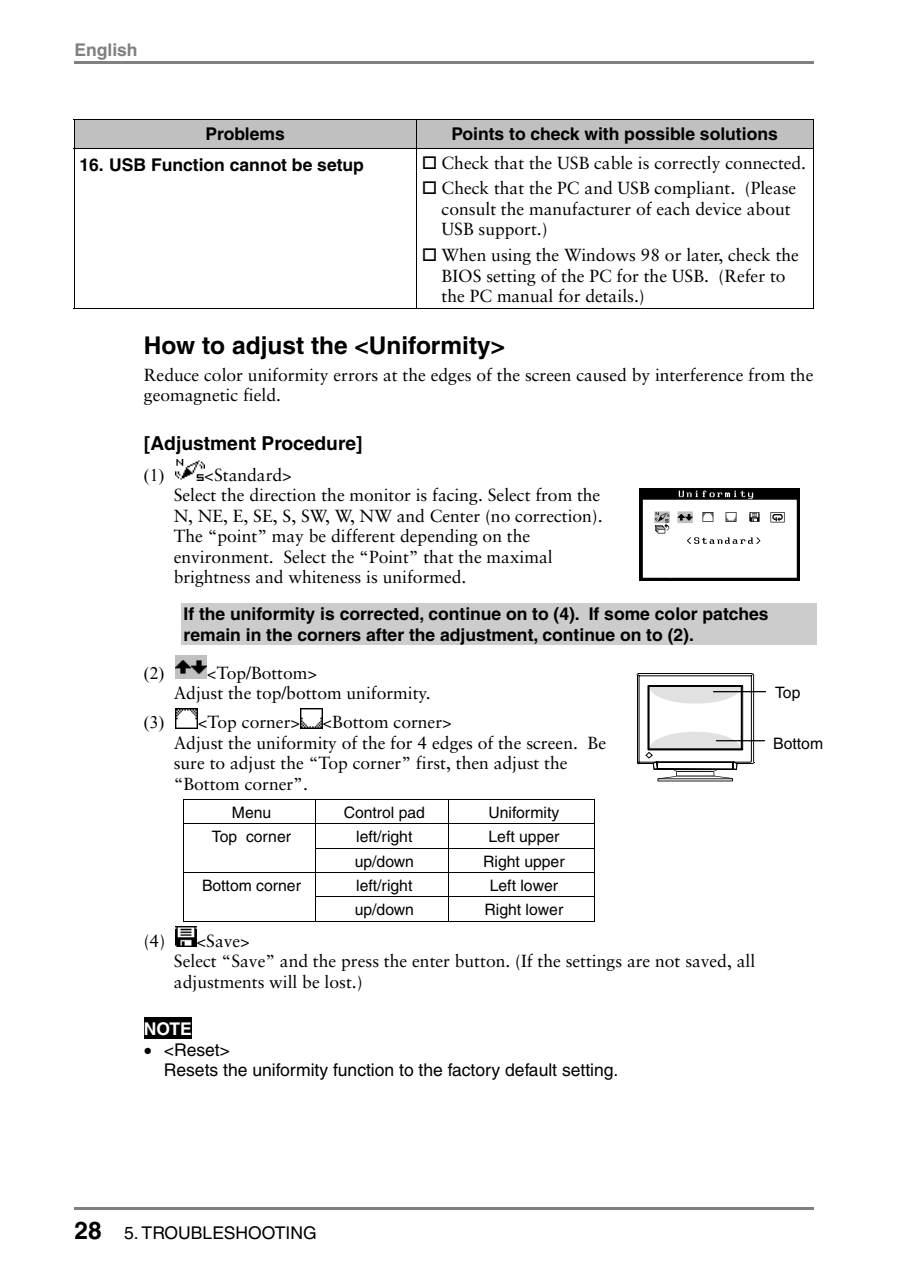
<style>
.page{position:relative;width:903px;height:1276px;background:#fff}
.page>*{position:absolute;margin:0;border:0;box-sizing:border-box;transform-origin:0 0}
.t1{font:700 24.5px "Helvetica";color:#000}
.t2{font:700 19.25px "Helvetica";color:#000}
.t3{font:17.5px/20.5px "Sabon";color:#000}
.t4{font:700 17.5px/20.8px "Helvetica";color:#000}
.t5{font:17.5px/20.1px "Helvetica";color:#000}
.t6{font:700 17.5px "Helvetica";color:#808080}
.t7{font:700 17.5px "Helvetica";color:#fff}
.t8{font:17.5px "Times New Roman";color:#000}
.t9{font:15.75px "Helvetica";color:#000}
.s1{font-family:"Times New Roman"}
</style>
<div class="page">
<svg style="left:637px;top:673px;width:117px;height:109px"></svg>
<div style="left:649px;top:686px;width:92px;height:63px;border:1px solid #000"></div>
<img style="left:640px;top:489px;width:159px;height:92px">
<div style="left:74px;top:120px;width:342px;height:28px;background:#c0c0c0"></div>
<div style="left:417px;top:120px;width:396px;height:28px;background:#c0c0c0"></div>
<hr style="left:74px;top:119px;width:740px;height:1px;background:#000">
<svg style="left:74px;top:120px;width:1px;height:28px"></svg>
<svg style="left:416px;top:120px;width:1px;height:28px"></svg>
<svg style="left:813px;top:120px;width:1px;height:28px"></svg>
<hr style="left:74px;top:148px;width:740px;height:1px;background:#000">
<hr style="left:74px;top:149px;width:1px;height:160px;background:#000">
<hr style="left:74px;top:308px;width:342px;height:1px;background:#000">
<hr style="left:416px;top:149px;width:1px;height:160px;background:#000">
<hr style="left:417px;top:308px;width:396px;height:1px;background:#000">
<hr style="left:813px;top:149px;width:1px;height:160px;background:#000">
<img style="left:175px;top:460px;width:29px;height:21px">
<div style="left:181px;top:603px;width:635px;height:21px;background:#ccc"></div>
<div style="left:181px;top:624px;width:635px;height:21px;background:#ccc"></div>
<img style="left:175px;top:655px;width:32px;height:24px">
<img style="left:175px;top:708px;width:23px;height:20px">
<img style="left:300px;top:708px;width:23px;height:20px">
<hr style="left:183px;top:799px;width:412px;height:1px;background:#000">
<hr style="left:183px;top:823px;width:412px;height:1px;background:#000">
<hr style="left:315px;top:848px;width:280px;height:1px;background:#000">
<hr style="left:183px;top:872px;width:412px;height:1px;background:#000">
<hr style="left:315px;top:896px;width:280px;height:1px;background:#000">
<svg style="left:183px;top:800px;width:1px;height:121px"></svg>
<hr style="left:183px;top:921px;width:132px;height:1px;background:#000">
<svg style="left:315px;top:800px;width:1px;height:121px"></svg>
<hr style="left:316px;top:921px;width:132px;height:1px;background:#000">
<svg style="left:448px;top:800px;width:1px;height:121px"></svg>
<hr style="left:449px;top:921px;width:145px;height:1px;background:#000">
<svg style="left:594px;top:800px;width:1px;height:122px"></svg>
<img style="left:175px;top:927px;width:21px;height:19px">
<div style="left:144px;top:1017px;width:48px;height:21px;background:#000"></div>
<hr style="left:714px;top:691px;width:52px;height:1px;background:#000">
<hr style="left:716px;top:740px;width:49px;height:1px;background:#000">
<hr style="left:74px;top:61px;width:740px;height:3px;background:#808080">
<hr style="left:74px;top:1207px;width:740px;height:3px;background:#808080">
<p class="t6" style="left:74px;top:43px;width:65px">English</p>
<p class="t4" style="left:205px;top:125px;width:81px">Problems</p>
<p class="t4" style="left:452px;top:125px;width:328px">Points to check with possible solutions</p>
<p class="t4" style="left:79px;top:156px;width:286px">16. USB Function cannot be setup</p>
<p class="t3" style="left:442px;top:151px;width:366px;line-height:25.7px">Check that the USB cable is correctly connected.<br>Check that the PC and USB compliant. (Please</p>
<p class="t3" style="left:442px;top:200px;width:351px">consult the manufacturer of each device about<br>USB support.)</p>
<p class="t3" style="left:442px;top:246px;width:359px">When using the Windows 98 or later, check the<br>BIOS setting of the PC for the USB. (Refer to the PC manual for details.)</p>
<h1 class="t1" style="left:144px;top:336px;width:363px">How to adjust the &lt;Uniformity&gt;</h1>
<p class="t3" style="left:144px;top:366px;width:671px">Reduce color uniformity errors at the edges of the screen caused by interference from the geomagnetic field.</p>
<p class="t2" style="left:144px;top:436px;width:220px">[Adjustment Procedure]</p>
<p class="t3" style="left:174px;top:466px;width:431px;text-indent:-30px"><span class="s1">(1)</span> &lt;Standard&gt;<br>Select the direction the monitor is facing. Select from the N, NE, E, SE, S, SW, W, NW and Center (no correction).<br>The “point” may be different depending on the environment. Select the “Point” that the maximal brightness and whiteness is uniformed.</p>
<p class="t4" style="left:184px;top:605px;width:587px">If the uniformity is corrected, continue on to (4). If some color patches remain in the corners after the adjustment, continue on to (2).</p>
<p class="t8" style="left:144px;top:663px;width:22px">(2)</p>
<p class="t3" style="left:174px;top:664px;width:259px;text-indent:33px">&lt;Top/Bottom&gt;<br>Adjust the top/bottom uniformity.</p>
<p class="t3" style="left:144px;top:713px;width:158px"><span class="s1">(3)</span> &lt;Top corner&gt;</p>
<p class="t9" style="left:775px;top:687px;width:27px">Top</p>
<p class="t9" style="left:773px;top:738px;width:51px">Bottom</p>
<p class="t3" style="left:174px;top:713px;width:434px;text-indent:149px">&lt;Bottom corner&gt;<br>Adjust the uniformity of the for 4 edges of the screen. Be sure to adjust the “Top corner” first, then adjust the “Bottom corner”.</p>
<p class="t9" style="left:232px;top:807px;width:41px">Menu</p>
<p class="t9" style="left:344px;top:807px;width:83px">Control pad</p>
<p class="t9" style="left:489px;top:807px;width:72px">Uniformity</p>
<p class="t9" style="left:212px;top:831px;width:81px">Top corner</p>
<p class="t9" style="left:356px;top:831px;width:58px">left/right</p>
<p class="t9" style="left:489px;top:831px;width:72px">Left upper</p>
<p class="t9" style="left:355px;top:855px;width:61px">up/down</p>
<p class="t9" style="left:483px;top:855px;width:83px">Right upper</p>
<p class="t9" style="left:202px;top:880px;width:100px">Bottom corner</p>
<p class="t9" style="left:356px;top:880px;width:58px">left/right</p>
<p class="t9" style="left:490px;top:880px;width:70px">Left lower</p>
<p class="t9" style="left:355px;top:904px;width:61px">up/down</p>
<p class="t9" style="left:485px;top:904px;width:80px">Right lower</p>
<p class="t3" style="left:174px;top:932px;width:583px;text-indent:-30px">(4) &lt;Save&gt;<br>Select “Save” and the press the enter button. (If the settings are not saved, all adjustments will be lost.)</p>
<p class="t7" style="left:144px;top:1022px;width:50px">NOTE</p>
<p class="t5" style="left:164px;top:1042px;width:456px;text-indent:-20px">• &lt;Reset&gt;<br>Resets the uniformity function to the factory default setting.</p>
<h1 class="t1" style="left:74px;top:1221px;width:29px">28</h1>
<p class="t5" style="left:124px;top:1224px;width:194px">5. TROUBLESHOOTING</p>
</div>
